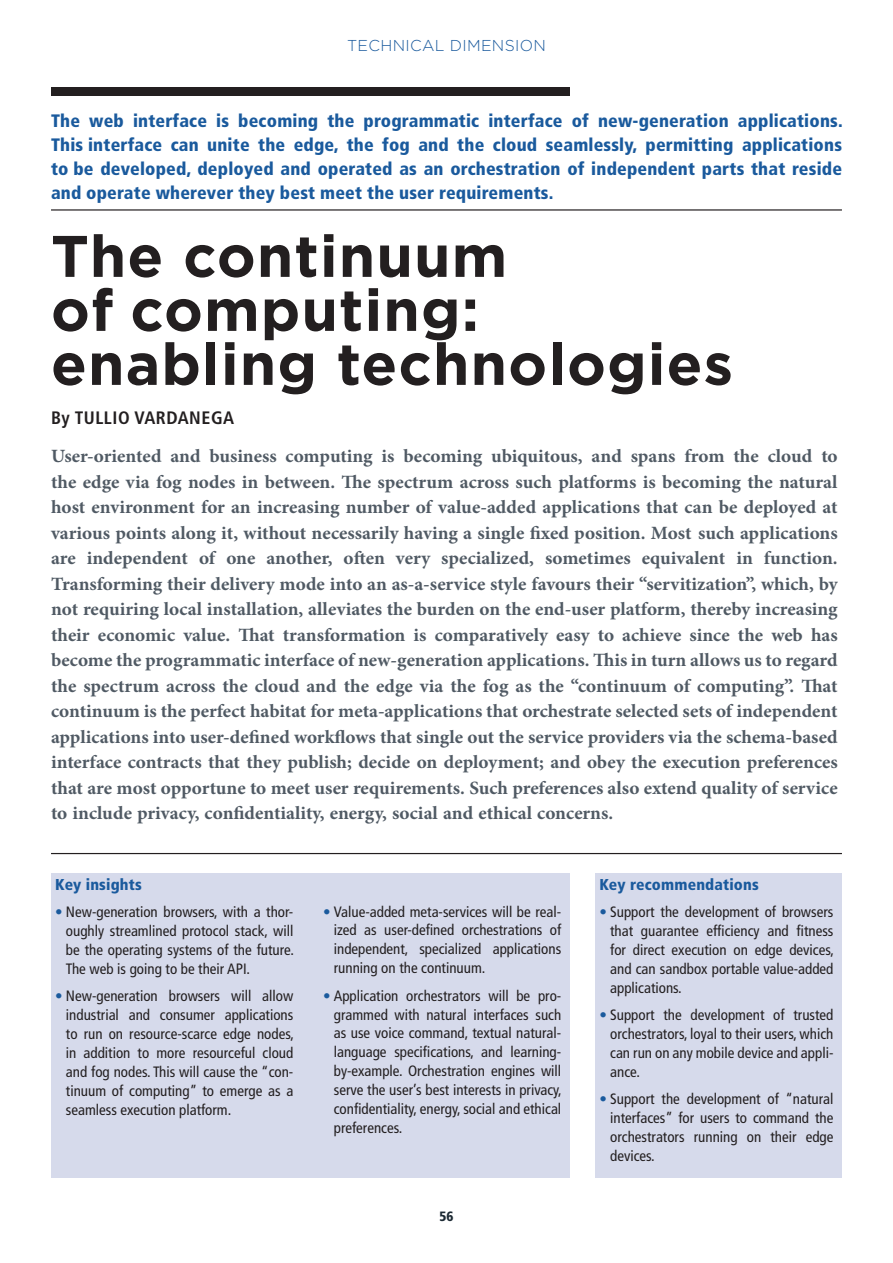
<style>
.page{position:relative;width:893px;height:1263px;background:#fff}
.page>*{position:absolute;margin:0;border:0;box-sizing:border-box;transform-origin:0 0}
.VISION21_titel{font:700 58.5px/54px "Gotham";letter-spacing:.02em;color:#231f20}
.VISION21_intro2{font:700 26.25px/25.5px "Adobe Arabic";color:#505a64;text-align:justify}
.VISION21_intro1_tech{font:900 condensed 18px/24px "Frutiger";letter-spacing:.01em;color:#1a5a9d;text-align:justify}
.VISION21_auteur{font:700 condensed 18px "Frutiger";letter-spacing:.03em;color:#231f20}
.VISION21_keytitel_te{font:900 condensed 15.75px "Frutiger";letter-spacing:.01em;color:#1a5a9d}
.VISION21_header_tech{font:300 15.75px "Gotham";letter-spacing:.02em;color:#1a5a9d}
.VISION21_keybody{font:condensed 15px/18.9px "Frutiger";color:#231f20;text-align:justify}
.t1{font:900 condensed 13.5px "Frutiger";color:#1c2933}
.s1{color:#1a5a9d}
</style>
<div class="page">
<hr style="left:51px;top:209px;width:791px;height:2px;background:#231f20">
<div style="left:51px;top:87px;width:519px;height:9px;background:#231f20"></div>
<div style="left:51px;top:874px;width:519px;height:304px;background:#d6daeb"></div>
<div style="left:595px;top:874px;width:247px;height:304px;background:#d6daeb"></div>
<hr style="left:51px;top:853px;width:791px;height:1px;background:#231f20">
<p class="VISION21_header_tech" style="left:347px;top:36px;width:200px">TECHNICAL DIMENSION</p>
<p class="VISION21_intro1_tech" style="left:51px;top:108px;width:793px">The web interface is becoming the programmatic interface of new-generation applications.<br>This interface can unite the edge, the fog and the cloud seamlessly, permitting applications to be developed, deployed and operated as an orchestration of independent parts that reside and operate wherever they best meet the user requirements.</p>
<p class="VISION21_titel" style="left:51px;top:229px;width:683px">The continuum<br>of computing: enabling technologies</p>
<p class="VISION21_auteur" style="left:51px;top:407px;width:185px">By TULLIO VARDANEGA</p>
<p class="VISION21_intro2" style="left:51px;top:440px;width:788px">User-oriented and business computing is becoming ubiquitous, and spans from the cloud to the edge via fog nodes in between. The spectrum across such platforms is becoming the natural host environment for an increasing number of value-added applications that can be deployed at various points along it, without necessarily having a single fixed position. Most such applications are independent of one another, often very specialized, sometimes equivalent in function.<br>Transforming their delivery mode into an as-a-service style favours their “servitization”, which, by not requiring local installation, alleviates the burden on the end-user platform, thereby increasing their economic value. That transformation is comparatively easy to achieve since the web has become the programmatic interface of new-generation applications. This in turn allows us to regard the spectrum across the cloud and the edge via the fog as the “continuum of computing”. That continuum is the perfect habitat for meta-applications that orchestrate selected sets of independent applications into user-defined workflows that single out the service providers via the schema-based interface contracts that they publish; decide on deployment; and obey the execution preferences that are most opportune to meet user requirements. Such preferences also extend quality of service to include privacy, confidentiality, energy, social and ethical concerns.</p>
<p class="VISION21_keytitel_te" style="left:55px;top:875px;width:88px">Key insights</p>
<p class="VISION21_keybody" style="left:66px;top:902px;width:230px;text-indent:-11px"><span class="s1">•</span> New-generation browsers, with a thor&shy;oughly streamlined protocol stack, will be the operating systems of the future.<br>The web is going to be their API.</p>
<p class="VISION21_keybody" style="left:66px;top:987px;width:230px;text-indent:-11px"><span class="s1">•</span> New-generation browsers will allow industrial and consumer applications to run on resource-scarce edge nodes, in addition to more resourceful cloud and fog nodes. This will cause the “con&shy;tinuum of computing” to emerge as a seamless execution platform.</p>
<p class="VISION21_keybody" style="left:334px;top:902px;width:229px;text-indent:-11px"><span class="s1">•</span> Value-added meta-services will be real&shy;ized as user-defined orchestrations of independent, specialized applications running on the continuum.</p>
<p class="VISION21_keybody" style="left:334px;top:986px;width:230px;text-indent:-11px"><span class="s1">•</span> Application orchestrators will be pro&shy;grammed with natural interfaces such as use voice command, textual natural&shy;language specifications, and learning&shy;by-example. Orchestration engines will serve the user’s best interests in privacy, confidentiality, energy, social and ethical preferences.</p>
<p class="t1" style="left:439px;top:1208px;width:16px">56</p>
<p class="VISION21_keytitel_te" style="left:600px;top:875px;width:161px">Key recommendations</p>
<p class="VISION21_keybody" style="left:610px;top:902px;width:225px;text-indent:-11px"><span class="s1">•</span> Support the development of browsers that guarantee efficiency and fitness for direct execution on edge devices, and can sandbox portable value-added applications.</p>
<p class="VISION21_keybody" style="left:610px;top:1005px;width:225px;text-indent:-11px"><span class="s1">•</span> Support the development of trusted orchestrators, loyal to their users, which can run on any mobile device and appli&shy;ance.</p>
<p class="VISION21_keybody" style="left:610px;top:1090px;width:225px;text-indent:-11px"><span class="s1">•</span> Support the development of “natural interfaces” for users to command the orchestrators running on their edge devices.</p>
</div>
